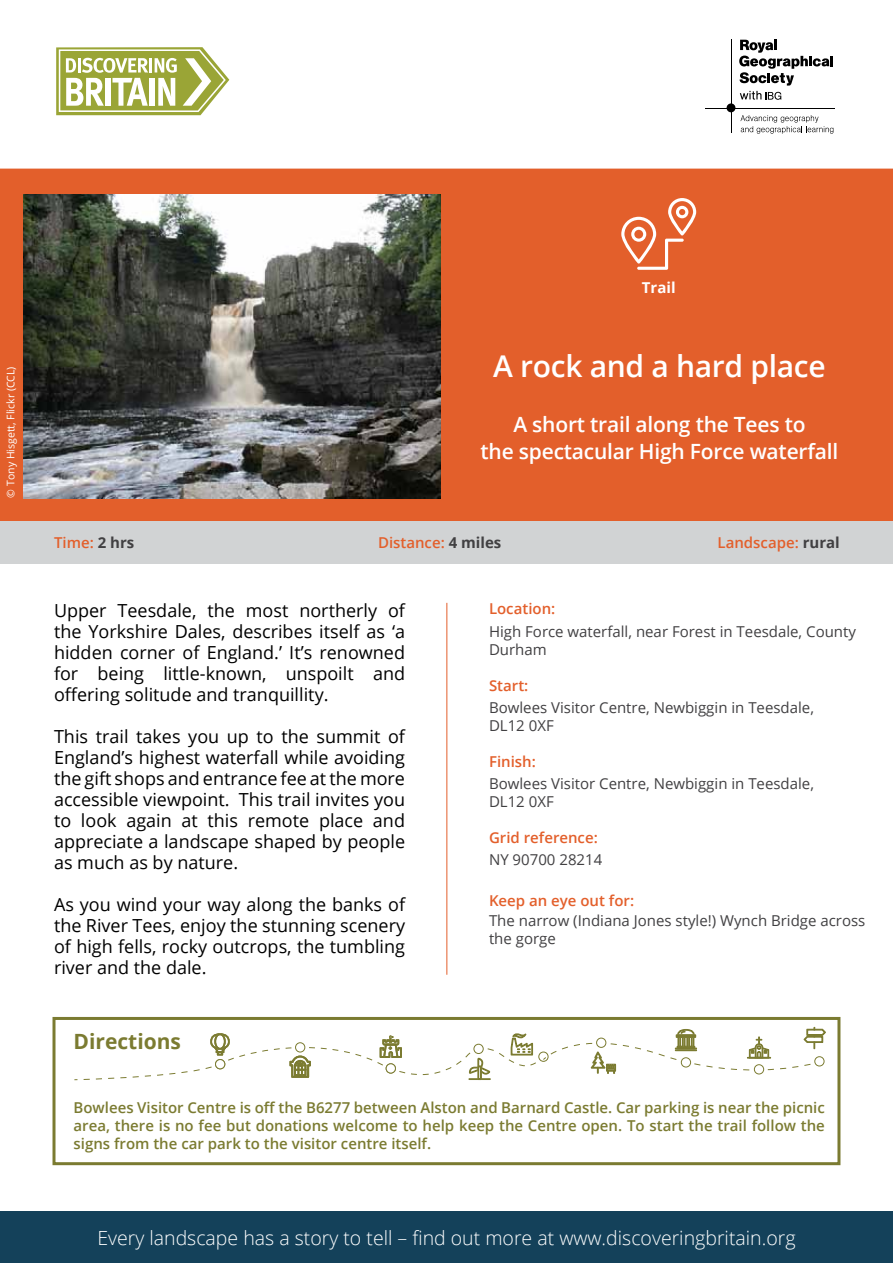
<style>
.page{position:relative;width:893px;height:1263px;background:#fff}
.page>*{position:absolute;margin:0;border:0;box-sizing:border-box;transform-origin:0 0}
.t1{font:600 30px "Open Sans";letter-spacing:-.01em;color:#fff}
.t2{font:600 21px/27px "Open Sans";letter-spacing:-.01em;color:#fff;text-align:center}
.t3{font:700 21px "Open Sans";color:#7b7b31}
.t4{font:300 19.5px "Open Sans";color:#fff}
.t5{font:18px/21px "Open Sans";color:#000;text-align:justify}
.t6{font:600 15px/18px "Open Sans";color:#7b7b31;text-align:justify}
.t7{font:15px/18px "Open Sans";color:#414042}
.t8{font:600 15px "Open Sans";color:#e35f2b}
.t9{font:700 15px "Open Sans";color:#fff}
.t10{font:10.5px "Open Sans";color:#fff}
.s1{font-weight:700;color:#414042}
</style>
<div class="page">
<svg style="left:56px;top:47px;width:173px;height:68px"></svg>
<div style="left:727px;top:103px;width:8px;height:9px;background:#000;border-radius:50%"></div>
<hr style="left:705px;top:108px;width:130px;height:1px;background:#000">
<svg style="left:739px;top:40px;width:94px;height:60px"></svg>
<hr style="left:731px;top:39px;width:1px;height:93px;background:#000">
<svg style="left:740px;top:115px;width:93px;height:19px"></svg>
<hr style="left:446px;top:603px;width:1px;height:372px;background:#e35f2b">
<div style="left:0;top:1212px;width:893px;height:51px;background:#14415a"></div>
<div style="left:52px;top:1017px;width:788px;height:148px;border:3px solid #7b7b31"></div>
<svg style="left:74px;top:1027px;width:752px;height:54px"></svg>
<div style="left:0;top:169px;width:893px;height:352px;background:#e35f2b"></div>
<div style="left:0;top:521px;width:893px;height:42px;background:#d1d3d4"></div>
<svg style="left:621px;top:198px;width:75px;height:72px"></svg>
<img style="left:23px;top:195px;width:418px;height:304px">
<p class="t10" style="left:3px;top:497px;width:133px;rotate:-90deg">© Tony Hisgett, Flickr (CCL)</p>
<p class="t9" style="left:642px;top:277px;width:35px">Trail</p>
<h1 class="t1" style="left:493px;top:345px;width:334px">A rock and a hard place</h1>
<p class="t2" style="left:481px;top:410px;width:359px">A short trail along the Tees to<br>the spectacular High Force waterfall</p>
<p class="t8" style="left:54px;top:532px;width:82px">Time: <span class="s1">2 hrs</span></p>
<p class="t8" style="left:378px;top:532px;width:125px">Distance: <span class="s1">4 miles</span></p>
<p class="t8" style="left:717px;top:532px;width:124px">Landscape: <span class="s1">rural</span></p>
<p class="t5" style="left:54px;top:599px;width:353px">Upper Teesdale, the most northerly of the Yorkshire Dales, describes itself as ‘a hidden corner of England.’ It’s renowned for being little-known, unspoilt and offering solitude and tranquillity.</p>
<p class="t5" style="left:54px;top:725px;width:353px">This trail takes you up to the summit of England’s highest waterfall while avoiding the gift shops and entrance fee at the more accessible viewpoint. This trail invites you to look again at this remote place and appreciate a landscape shaped by people as much as by nature.</p>
<p class="t5" style="left:54px;top:893px;width:353px">As you wind your way along the banks of the River Tees, enjoy the stunning scenery of high fells, rocky outcrops, the tumbling river and the dale.</p>
<p class="t3" style="left:74px;top:1027px;width:109px">Directions</p>
<p class="t8" style="left:489px;top:599px;width:68px">Location:</p>
<p class="t7" style="left:489px;top:622px;width:368px">High Force waterfall, near Forest in Teesdale, County<br>Durham</p>
<p class="t8" style="left:489px;top:675px;width:41px">Start:</p>
<p class="t7" style="left:489px;top:698px;width:327px">Bowlees Visitor Centre, Newbiggin in Teesdale,<br>DL12 0XF</p>
<p class="t8" style="left:489px;top:751px;width:48px">Finish:</p>
<p class="t7" style="left:489px;top:774px;width:327px">Bowlees Visitor Centre, Newbiggin in Teesdale,<br>DL12 0XF</p>
<p class="t8" style="left:489px;top:827px;width:110px">Grid reference:</p>
<p class="t7" style="left:489px;top:850px;width:115px">NY 90700 28214</p>
<p class="t8" style="left:489px;top:890px;width:147px">Keep an eye out for:</p>
<p class="t7" style="left:489px;top:911px;width:378px">The narrow (Indiana Jones style!) Wynch Bridge across the gorge</p>
<p class="t6" style="left:74px;top:1098px;width:753px">Bowlees Visitor Centre is off the B6277 between Alston and Barnard Castle. Car parking is near the picnic area, there is no fee but donations welcome to help keep the Centre open. To start the trail follow the signs from the car park to the visitor centre itself.</p>
<p class="t4" style="left:97px;top:1224px;width:700px">Every landscape has a story to tell – find out more at www.discoveringbritain.org</p>
</div>
